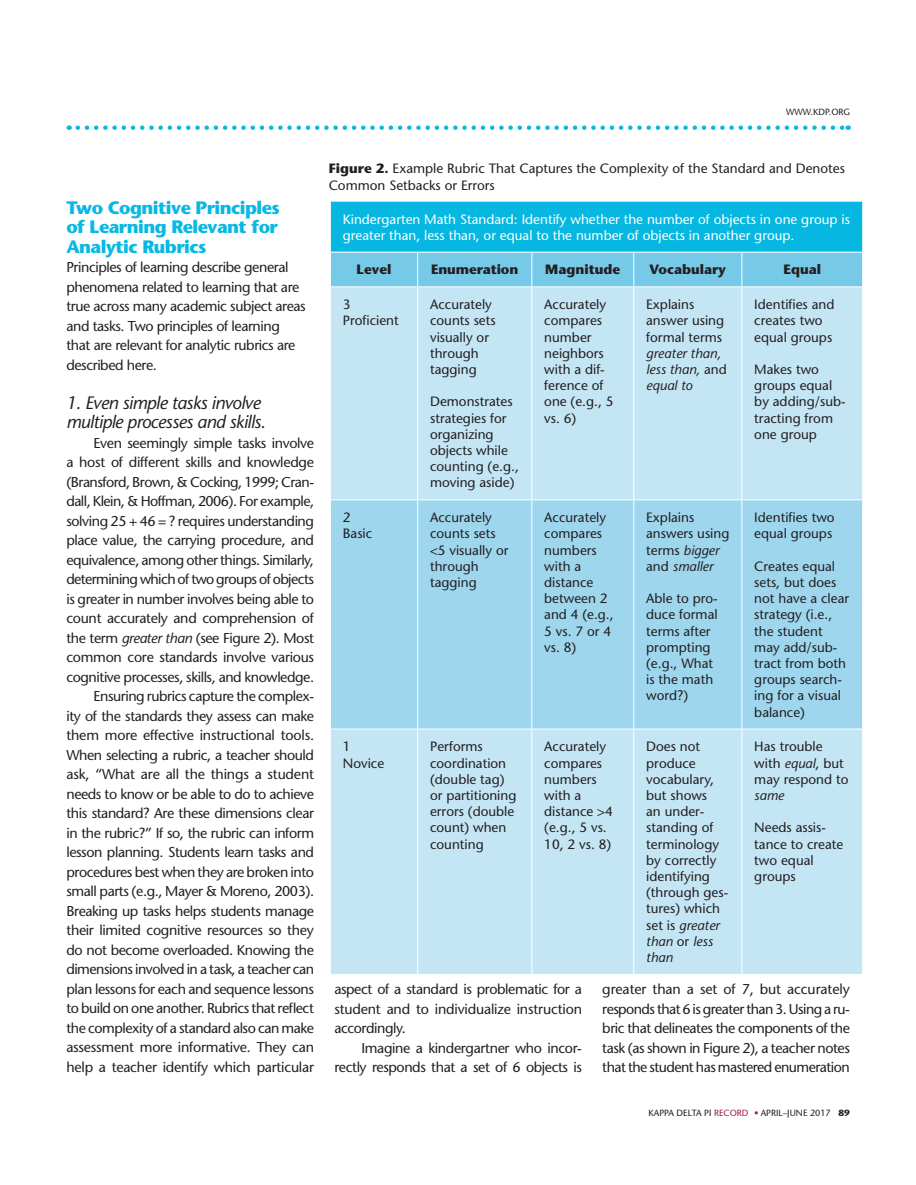
<style>
.page{position:relative;width:916px;height:1185px;background:#fff}
.page>*{position:absolute;margin:0;border:0;box-sizing:border-box;transform-origin:0 0}
.t1{font:700 18px/19.5px "Stone Sans Std";letter-spacing:-.03em;color:#08b9e3;text-align:justify}
.t2{font:italic 500 18px/19.5px "Stone Sans Std";letter-spacing:-.03em;color:#231f20}
.t3{font:500 14.25px/19.5px "Stone Sans Std";letter-spacing:-.03em;color:#231f20;text-align:right}
.t4{font:500 13.5px/16.2px "Stone Sans Std";color:#231f20}
.t5{font:500 13.5px/16.2px "Stone Sans Std";color:#fff}
.t6{font:700 13.5px "Stone Sans Std";color:#231f20}
.t7{font:italic 500 13.5px/16.2px "Stone Sans Std";color:#231f20}
.t8{font:500 9px "Stone Sans Std";color:#231f20}
.s1{font-style:italic}
.s2{font-weight:700}
.s3{font-style:normal}
.s4{color:#9f1c52}
.s5{font-style:italic;color:#9f1c52}
</style>
<div class="page">
<svg style="left:78px;top:125px;width:770px;height:5px"></svg>
<div style="left:330px;top:201px;width:532px;height:51px;background:#06b8e1"></div>
<div style="left:331px;top:253px;width:531px;height:34px;background:#77c9e8"></div>
<div style="left:331px;top:288px;width:531px;height:686px;background:#c4e5f4"></div>
<div style="left:331px;top:500px;width:531px;height:229px;background:#9ed6ee"></div>
<hr style="left:330px;top:201px;width:87px;height:1px;background:#fff">
<hr style="left:330px;top:202px;width:1px;height:50px;background:#fff">
<hr style="left:417px;top:201px;width:114px;height:1px;background:#fff">
<hr style="left:531px;top:201px;width:102px;height:1px;background:#fff">
<hr style="left:633px;top:201px;width:108px;height:1px;background:#fff">
<hr style="left:741px;top:201px;width:121px;height:1px;background:#fff">
<hr style="left:417px;top:253px;width:1px;height:34px;background:#fff">
<hr style="left:417px;top:287px;width:1px;height:212px;background:#fff">
<hr style="left:417px;top:500px;width:1px;height:229px;background:#fff">
<hr style="left:417px;top:729px;width:1px;height:245px;background:#fff">
<hr style="left:531px;top:253px;width:1px;height:34px;background:#fff">
<hr style="left:633px;top:253px;width:1px;height:34px;background:#fff">
<hr style="left:531px;top:287px;width:1px;height:212px;background:#fff">
<hr style="left:633px;top:287px;width:1px;height:212px;background:#fff">
<hr style="left:531px;top:500px;width:1px;height:229px;background:#fff">
<hr style="left:633px;top:500px;width:1px;height:229px;background:#fff">
<hr style="left:531px;top:729px;width:1px;height:245px;background:#fff">
<hr style="left:633px;top:729px;width:1px;height:245px;background:#fff">
<hr style="left:330px;top:499px;width:87px;height:1px;background:#fff">
<hr style="left:417px;top:499px;width:114px;height:1px;background:#fff">
<hr style="left:531px;top:499px;width:102px;height:1px;background:#fff">
<hr style="left:633px;top:499px;width:108px;height:1px;background:#fff">
<hr style="left:741px;top:499px;width:121px;height:1px;background:#fff">
<hr style="left:330px;top:729px;width:87px;height:1px;background:#fff">
<hr style="left:417px;top:729px;width:114px;height:1px;background:#fff">
<hr style="left:531px;top:729px;width:102px;height:1px;background:#fff">
<hr style="left:633px;top:729px;width:108px;height:1px;background:#fff">
<hr style="left:741px;top:729px;width:121px;height:1px;background:#fff">
<hr style="left:741px;top:253px;width:1px;height:34px;background:#fff">
<hr style="left:741px;top:287px;width:1px;height:212px;background:#fff">
<hr style="left:741px;top:500px;width:1px;height:229px;background:#fff">
<hr style="left:741px;top:729px;width:1px;height:245px;background:#fff">
<p class="t8" style="left:786px;top:107px;width:65px">WWW.KDP.ORG</p>
<p class="t1" style="left:66px;top:198px;width:215px">Two Cognitive Principles of Learning Relevant for Analytic Rubrics</p>
<p class="t3" style="left:66px;top:258px;width:241px;text-align:left">Principles of learning describe general phenomena related to learning that are true across many academic subject areas and tasks. Two principles of learning that are relevant for analytic rubrics are described here.</p>
<p class="t2" style="left:66px;top:393px;width:201px">1. Even simple tasks involve multiple processes and skills.</p>
<p class="t3" style="left:66px;top:433px;width:249px">Even seemingly simple tasks involve<br>a host of different skills and knowledge (Bransford, Brown, &amp; Cocking, 1999; Cran&shy;dall, Klein, &amp; Hoffman, 2006). For example, solving 25 + 46 = ? requires understanding place value, the carrying procedure, and equivalence, among other things. Similarly, determining which of two groups of objects is greater in number involves being able to count accurately and comprehension of the term <span class="s1">greater than</span> (see Figure 2). Most common core standards involve various cognitive processes, skills, and knowledge.<br>Ensuring rubrics capture the complex-<br>ity of the standards they assess can make them more effective instructional tools.<br>When selecting a rubric, a teacher should ask, “What are all the things a student needs to know or be able to do to achieve this standard? Are these dimensions clear in the rubric?” If so, the rubric can inform lesson planning. Students learn tasks and procedures best when they are broken into small parts (e.g., Mayer &amp; Moreno, 2003).<br>Breaking up tasks helps students manage their limited cognitive resources so they do not become overloaded. Knowing the dimensions involved in a task, a teacher can plan lessons for each and sequence lessons to build on one another. Rubrics that reflect the complexity of a standard also can make assessment more informative. They can help a teacher identify which particular</p>
<p class="t4" style="left:328px;top:161px;width:517px"><span class="s2">Figure 2.</span> Example Rubric That Captures the Complexity of the Standard and Denotes<br>Common Setbacks or Errors</p>
<p class="t5" style="left:343px;top:211px;width:508px">Kindergarten Math Standard: Identify whether the number of objects in one group is greater than, less than, or equal to the number of objects in another group.</p>
<p class="t6" style="left:356px;top:262px;width:36px">Level</p>
<p class="t6" style="left:431px;top:262px;width:89px">Enumeration</p>
<p class="t6" style="left:545px;top:262px;width:77px">Magnitude</p>
<p class="t6" style="left:649px;top:262px;width:78px">Vocabulary</p>
<p class="t6" style="left:783px;top:262px;width:39px">Equal</p>
<p class="t4" style="left:343px;top:296px;width:58px">3<br>Proficient</p>
<p class="t4" style="left:430px;top:296px;width:67px">Accurately counts sets visually or through tagging</p>
<p class="t4" style="left:430px;top:394px;width:90px">Demonstrates strategies for organizing objects while counting (e.g., moving aside)</p>
<p class="t4" style="left:544px;top:296px;width:71px">Accurately compares number neighbors with a dif&shy;ference of one (e.g., 5 vs. 6)</p>
<p class="t4" style="left:646px;top:296px;width:79px">Explains answer using formal terms</p>
<p class="t4" style="left:754px;top:296px;width:82px">Identifies and creates two equal groups</p>
<p class="t4" style="left:754px;top:361px;width:93px">Makes two groups equal by adding/sub&shy;tracting from one group</p>
<p class="t7" style="left:646px;top:345px;width:82px">greater than, less than, <span class="s3">and </span>equal to</p>
<p class="t4" style="left:343px;top:509px;width:31px">2<br>Basic</p>
<p class="t4" style="left:430px;top:509px;width:80px">Accurately counts sets &lt;5 visually or through tagging</p>
<p class="t4" style="left:544px;top:509px;width:71px">Accurately compares numbers with a distance between 2 and 4 (e.g.,<br>5 vs. 7 or 4 vs. 8)</p>
<p class="t4" style="left:646px;top:509px;width:85px">Explains answers using terms <span class="s1">bigger </span>and <span class="s1">smaller</span></p>
<p class="t4" style="left:646px;top:590px;width:73px">Able to pro&shy;duce formal terms after prompting (e.g., What is the math word?)</p>
<p class="t4" style="left:754px;top:509px;width:82px">Identifies two equal groups</p>
<p class="t4" style="left:754px;top:558px;width:96px">Creates equal sets, but does not have a clear strategy (i.e., the student may add/sub&shy;tract from both groups search&shy;ing for a visual balance)</p>
<p class="t4" style="left:343px;top:739px;width:43px">1<br>Novice</p>
<p class="t4" style="left:430px;top:739px;width:88px">Performs coordination (double tag) or partitioning errors (double count) when counting</p>
<p class="t4" style="left:544px;top:739px;width:70px">Accurately compares numbers with a distance &gt;4 (e.g., 5 vs.<br>10, 2 vs. 8)</p>
<p class="t4" style="left:646px;top:739px;width:83px">Does not produce vocabulary, but shows<br>an under&shy;standing of terminology by correctly identifying (through ges&shy;tures) which set is <span class="s1">greater than</span> or <span class="s1">less than</span></p>
<p class="t4" style="left:754px;top:739px;width:96px">Has trouble with <span class="s1">equal</span>, but may respond to</p>
<p class="t7" style="left:754px;top:787px;width:31px">same</p>
<p class="t4" style="left:754px;top:820px;width:91px">Needs assis&shy;tance to create two equal groups</p>
<p class="t3" style="left:334px;top:980px;width:249px;text-align:justify">aspect of a standard is problematic for a student and to individualize instruction accordingly.</p>
<p class="t3" style="left:334px;top:1038px;width:249px">Imagine a kindergartner who incor&shy;rectly responds that a set of 6 objects is</p>
<p class="t3" style="left:602px;top:979px;width:249px;text-align:justify">greater than a set of 7, but accurately responds that 6 is greater than 3. Using a ru&shy;bric that delineates the components of the task (as shown in Figure 2), a teacher notes that the student has mastered enumeration</p>
<p class="t8" style="left:648px;top:1108px;width:203px">KAPPA DELTA PI <span class="s4">RECORD</span> <span class="s5">•</span> APRIL–JUNE 2017 <span class="s2">89</span></p>
</div>
